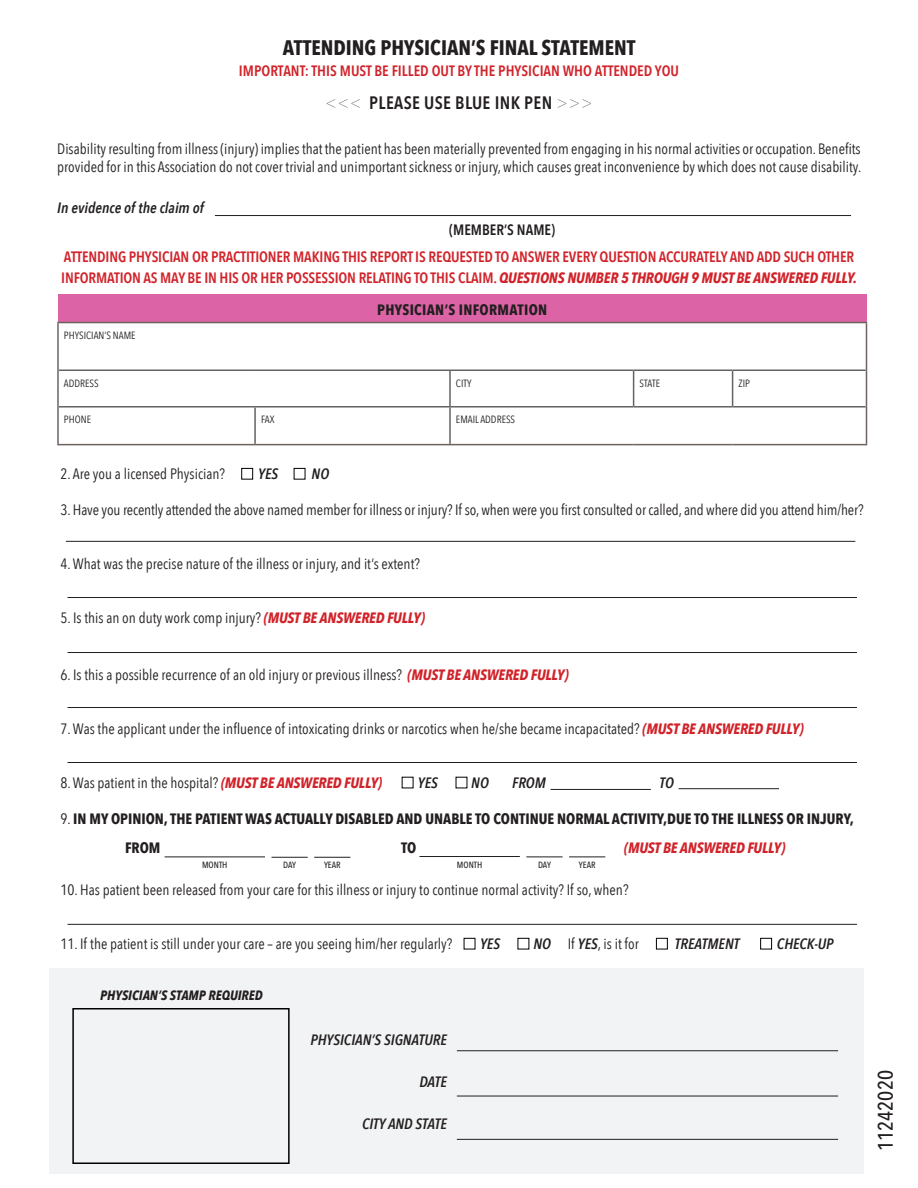
<style>
.page{position:relative;width:918px;height:1188px;background:#fff}
.page>*{position:absolute;margin:0;border:0;box-sizing:border-box;transform-origin:0 0}
.t1{font:700 21px "Avenir Next Condensed";color:#231f20}
.t2{font:500 21px "Avenir Next Condensed";color:#231f20}
.t3{font:600 18px "Avenir Next Condensed";letter-spacing:.02em;color:#231f20}
.t4{font:15px/18px "Avenir Next Condensed";color:#231f20}
.t5{font:600 15px/21px "Avenir Next Condensed";letter-spacing:-.01em;color:#d1232a}
.t6{font:700 15px "Avenir Next Condensed";color:#231f20}
.t7{font:italic 600 15px "Avenir Next Condensed";color:#231f20}
.t8{font:700 15px "Avenir Next Condensed";letter-spacing:.02em;color:#231f20}
.t9{font:italic 700 15px "Avenir Next Condensed";letter-spacing:-.01em;color:#d1232a}
.t10{font:600 15px "Avenir Next Condensed";color:#231f20}
.t11{font:italic 700 13.5px "Avenir Next Condensed";color:#231f20}
.t12{font:10.5px "Avenir Next Condensed";color:#231f20}
.t13{font:500 9px "Avenir Next Condensed";color:#231f20}
.s1{font-weight:200}
.s2{font-weight:700;font-style:italic}
.s3{font-weight:700;font-style:italic;color:#d1232a}
.s4{font-weight:400}
.s5{font-weight:600;font-style:italic}
</style>
<div class="page">
<div style="left:50px;top:969px;width:814px;height:205px;background:#f2f3f4"></div>
<hr style="left:215px;top:215px;width:636px;height:1px;background:#231f20">
<div style="left:58px;top:294px;width:808px;height:29px;background:#dc64a6"></div>
<hr style="left:59px;top:370px;width:196px;height:1px;background:#636366">
<hr style="left:255px;top:370px;width:195px;height:1px;background:#636366">
<hr style="left:450px;top:370px;width:184px;height:1px;background:#636366">
<hr style="left:449px;top:371px;width:2px;height:35px;background:#636366">
<hr style="left:634px;top:370px;width:99px;height:1px;background:#636366">
<hr style="left:633px;top:371px;width:1px;height:35px;background:#636366">
<hr style="left:733px;top:370px;width:133px;height:1px;background:#636366">
<hr style="left:732px;top:371px;width:1px;height:35px;background:#636366">
<hr style="left:59px;top:406px;width:196px;height:2px;background:#636366">
<hr style="left:255px;top:406px;width:195px;height:2px;background:#636366">
<hr style="left:254px;top:408px;width:2px;height:36px;background:#636366">
<hr style="left:450px;top:406px;width:184px;height:2px;background:#636366">
<hr style="left:449px;top:408px;width:2px;height:36px;background:#636366">
<hr style="left:634px;top:406px;width:99px;height:2px;background:#636366">
<hr style="left:733px;top:406px;width:133px;height:2px;background:#636366">
<hr style="left:57px;top:322px;width:198px;height:1px;background:#6b6360">
<hr style="left:255px;top:322px;width:195px;height:1px;background:#6b6360">
<hr style="left:450px;top:322px;width:184px;height:1px;background:#6b6360">
<hr style="left:634px;top:322px;width:99px;height:1px;background:#6b6360">
<hr style="left:733px;top:322px;width:134px;height:1px;background:#6b6360">
<hr style="left:57px;top:323px;width:2px;height:47px;background:#6b6360">
<hr style="left:866px;top:323px;width:1px;height:47px;background:#6b6360">
<hr style="left:57px;top:370px;width:2px;height:37px;background:#6b6360">
<hr style="left:866px;top:370px;width:1px;height:37px;background:#6b6360">
<hr style="left:57px;top:407px;width:2px;height:37px;background:#6b6360">
<hr style="left:866px;top:407px;width:1px;height:37px;background:#6b6360">
<hr style="left:57px;top:444px;width:198px;height:1px;background:#6b6360">
<hr style="left:255px;top:444px;width:195px;height:1px;background:#6b6360">
<hr style="left:450px;top:444px;width:184px;height:1px;background:#6b6360">
<hr style="left:634px;top:444px;width:99px;height:1px;background:#6b6360">
<hr style="left:733px;top:444px;width:134px;height:1px;background:#6b6360">
<div style="left:241px;top:468px;width:12px;height:12px;border:1px solid #000"></div>
<div style="left:294px;top:468px;width:11px;height:12px;border:1px solid #000"></div>
<hr style="left:66px;top:541px;width:789px;height:1px;background:#231f20">
<hr style="left:68px;top:597px;width:789px;height:1px;background:#231f20">
<hr style="left:68px;top:652px;width:789px;height:1px;background:#231f20">
<hr style="left:68px;top:707px;width:789px;height:1px;background:#231f20">
<hr style="left:68px;top:762px;width:789px;height:1px;background:#231f20">
<hr style="left:550px;top:789px;width:101px;height:1px;background:#231f20">
<hr style="left:679px;top:788px;width:100px;height:1px;background:#231f20">
<hr style="left:165px;top:857px;width:100px;height:1px;background:#231f20">
<hr style="left:272px;top:857px;width:36px;height:1px;background:#231f20">
<hr style="left:314px;top:857px;width:36px;height:1px;background:#231f20">
<hr style="left:419px;top:856px;width:101px;height:1px;background:#231f20">
<hr style="left:526px;top:857px;width:37px;height:1px;background:#231f20">
<hr style="left:569px;top:857px;width:36px;height:1px;background:#231f20">
<hr style="left:68px;top:924px;width:789px;height:1px;background:#231f20">
<div style="left:464px;top:938px;width:11px;height:11px;border:1px solid #000"></div>
<div style="left:518px;top:938px;width:11px;height:11px;border:1px solid #000"></div>
<div style="left:656px;top:938px;width:12px;height:11px;border:1px solid #000"></div>
<div style="left:760px;top:938px;width:12px;height:11px;border:1px solid #000"></div>
<div style="left:72px;top:1008px;width:218px;height:156px;border:2px solid #000"></div>
<hr style="left:457px;top:1050px;width:381px;height:1px;background:#231f20">
<hr style="left:457px;top:1096px;width:381px;height:1px;background:#231f20">
<hr style="left:457px;top:1139px;width:381px;height:1px;background:#231f20">
<p class="t1" style="left:283px;top:35px;width:354px">ATTENDING PHYSICIAN’S FINAL STATEMENT</p>
<p class="t5" style="left:239px;top:60px;width:442px">IMPORTANT: THIS MUST BE FILLED OUT BY THE PHYSICIAN WHO ATTENDED YOU</p>
<p class="t3" style="left:325px;top:87px;width:269px"><span class="s1">&lt;&lt;&lt;</span> PLEASE USE BLUE INK PEN <span class="s1">&gt;&gt;&gt;</span></p>
<p class="t4" style="left:57px;top:139px;width:806px">Disability resulting from illness (injury) implies that the patient has been materially prevented from engaging in his normal activities or occupation. Benefits provided for in this Association do not cover trivial and unimportant sickness or injury, which causes great inconvenience by which does not cause disability.</p>
<p class="t7" style="left:57px;top:198px;width:148px">In evidence of the claim of</p>
<p class="t10" style="left:449px;top:217px;width:107px">(MEMBER’S NAME)</p>
<p class="t5" style="left:61px;top:246px;width:797px">ATTENDING PHYSICIAN OR PRACTITIONER MAKING THIS REPORT IS REQUESTED TO ANSWER EVERY QUESTION ACCURATELY AND ADD SUCH OTHER<br>INFORMATION AS MAY BE IN HIS OR HER POSSESSION RELATING TO THIS CLAIM. <span class="s2">QUESTIONS NUMBER 5 THROUGH 9 MUST BE ANSWERED FULLY.</span></p>
<p class="t8" style="left:377px;top:301px;width:172px">PHYSICIAN’S INFORMATION</p>
<p class="t12" style="left:64px;top:326px;width:73px">PHYSICIAN’S NAME</p>
<p class="t12" style="left:64px;top:374px;width:36px">ADDRESS</p>
<p class="t12" style="left:456px;top:374px;width:17px">CITY</p>
<p class="t12" style="left:640px;top:374px;width:22px">STATE</p>
<p class="t12" style="left:739px;top:374px;width:13px">ZIP</p>
<p class="t12" style="left:64px;top:411px;width:29px">PHONE</p>
<p class="t12" style="left:261px;top:411px;width:15px">FAX</p>
<p class="t12" style="left:456px;top:411px;width:61px">EMAIL ADDRESS</p>
<p class="t4" style="left:60px;top:464px;width:166px">2. Are you a licensed Physician?</p>
<p class="t7" style="left:258px;top:464px;width:22px">YES</p>
<p class="t7" style="left:312px;top:464px;width:19px">NO</p>
<p class="t4" style="left:60px;top:500px;width:805px">3. Have you recently attended the above named member for illness or injury? If so, when were you first consulted or called, and where did you attend him/her?</p>
<p class="t4" style="left:60px;top:554px;width:361px">4. What was the precise nature of the illness or injury, and it’s extent?</p>
<p class="t4" style="left:60px;top:608px;width:366px">5. Is this an on duty work comp injury? <span class="s3">(MUST BE ANSWERED FULLY)</span></p>
<p class="t4" style="left:60px;top:665px;width:510px">6. Is this a possible recurrence of an old injury or previous illness? <span class="s3">(MUST BE ANSWERED FULLY)</span></p>
<p class="t4" style="left:60px;top:719px;width:745px">7. Was the applicant under the influence of intoxicating drinks or narcotics when he/she became incapacitated? <span class="s3">(MUST BE ANSWERED FULLY)</span></p>
<p class="t4" style="left:60px;top:773px;width:323px">8. Was patient in the hospital? <span class="s3">(MUST BE ANSWERED FULLY)</span></p>
<p class="t7" style="left:418px;top:773px;width:22px">YES</p>
<p class="t7" style="left:471px;top:773px;width:19px">NO</p>
<p class="t7" style="left:512px;top:773px;width:35px">FROM</p>
<p class="t7" style="left:660px;top:773px;width:16px">TO</p>
<p class="t6" style="left:60px;top:809px;width:795px"><span class="s4">9.</span> IN MY OPINION, THE PATIENT WAS ACTUALLY DISABLED AND UNABLE TO CONTINUE NORMAL ACTIVITY,DUE TO THE ILLNESS OR INJURY,</p>
<p class="t6" style="left:125px;top:839px;width:37px">FROM</p>
<p class="t13" style="left:202px;top:859px;width:27px">MONTH</p>
<p class="t13" style="left:283px;top:859px;width:14px">DAY</p>
<p class="t13" style="left:324px;top:859px;width:18px">YEAR</p>
<p class="t6" style="left:401px;top:838px;width:17px">TO</p>
<p class="t9" style="left:624px;top:839px;width:163px">(MUST BE ANSWERED FULLY)</p>
<p class="t4" style="left:60px;top:880px;width:570px">10. Has patient been released from your care for this illness or injury to continue normal activity? If so, when?</p>
<p class="t4" style="left:60px;top:934px;width:393px">11. If the patient is still under your care – are you seeing him/her regularly?</p>
<p class="t7" style="left:480px;top:935px;width:22px">YES</p>
<p class="t4" style="left:533px;top:934px;width:107px"><span class="s5">NO</span> If <span class="s5">YES</span>, is it for</p>
<p class="t7" style="left:675px;top:935px;width:66px">TREATMENT</p>
<p class="t7" style="left:777px;top:935px;width:58px">CHECK-UP</p>
<p class="t13" style="left:457px;top:859px;width:27px">MONTH</p>
<p class="t13" style="left:538px;top:859px;width:14px">DAY</p>
<p class="t13" style="left:579px;top:859px;width:18px">YEAR</p>
<p class="t11" style="left:100px;top:987px;width:164px">PHYSICIAN’S STAMP REQUIRED</p>
<p class="t7" style="left:310px;top:1030px;width:138px">PHYSICIAN’S SIGNATURE</p>
<p class="t7" style="left:420px;top:1072px;width:29px">DATE</p>
<p class="t7" style="left:362px;top:1114px;width:86px">CITY AND STATE</p>
<h1 class="t2" style="left:873px;top:1151px;width:82px;rotate:-90deg">11242020</h1>
</div>
